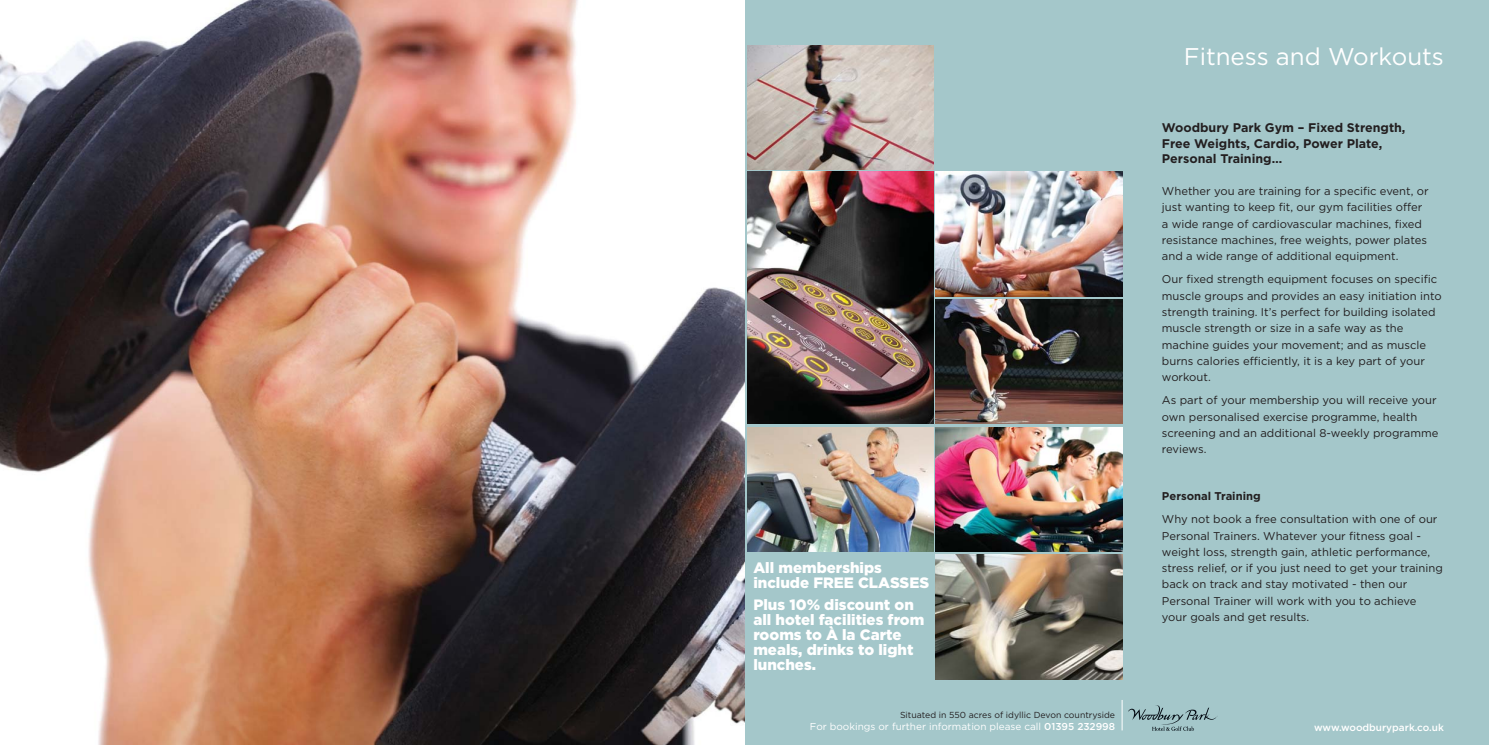
<style>
.page{position:relative;width:1489px;height:745px;background:#fff}
.page>*{position:absolute;margin:0;border:0;box-sizing:border-box;transform-origin:0 0}
.t1{font:24.12px "Gotham";color:#fff}
.t2{font:900 15px/15px "Gotham";color:#fff}
.t3{font:700 12.5px/15px "Gotham";color:#231f20}
.t4{font:11.25px/16.2px "Gotham";color:#231f20}
.t5{font:700 11.25px "Gotham";color:#231f20}
.t6{font:10px "Gotham";color:#fff}
.t7{font:500 10px "Gotham";color:#fff}
.t8{font:8.75px "Gotham";color:#231f20}
.s1{font-weight:500}
</style>
<div class="page">
<div style="left:744px;top:0;width:744px;height:744px;background:#a4c7ca"></div>
<img style="left:747px;top:172px;width:186px;height:251px">
<img style="left:747px;top:45px;width:186px;height:124px">
<img style="left:935px;top:427px;width:186px;height:124px">
<img style="left:935px;top:299px;width:186px;height:124px">
<img style="left:935px;top:172px;width:186px;height:124px">
<img style="left:747px;top:427px;width:186px;height:124px">
<img style="left:935px;top:554px;width:186px;height:124px">
<img style="left:0;top:0;width:744px;height:744px">
<svg style="left:1128px;top:705px;width:89px;height:25px"></svg>
<hr style="left:1121px;top:699px;width:1px;height:31px;background:#fff">
<h2 class="t2" style="left:753px;top:560px;width:177px">All memberships include FREE CLASSES</h2>
<h2 class="t2" style="left:753px;top:598px;width:172px">Plus 10% discount on all hotel facilities from rooms to À la Carte meals, drinks to light lunches.</h2>
<h1 class="t1" style="left:1183px;top:48px;width:261px">Fitness and Workouts</h1>
<p class="t3" style="left:1161px;top:121px;width:245px">Woodbury Park Gym – Fixed Strength,<br>Free Weights, Cardio, Power Plate,<br>Personal Training…</p>
<p class="t4" style="left:1161px;top:184px;width:268px">Whether you are training for a specific event, or just wanting to keep fit, our gym facilities offer a wide range of cardiovascular machines, fixed resistance machines, free weights, power plates and a wide range of additional equipment.</p>
<p class="t4" style="left:1161px;top:272px;width:281px">Our fixed strength equipment focuses on specific muscle groups and provides an easy initiation into strength training. It’s perfect for building isolated muscle strength or size in a safe way as the machine guides your movement; and as muscle burns calories efficiently, it is a key part of your workout.</p>
<p class="t4" style="left:1161px;top:393px;width:278px">As part of your membership you will receive your own personalised exercise programme, health screening and an additional 8-weekly programme reviews.</p>
<p class="t5" style="left:1161px;top:491px;width:100px">Personal Training</p>
<p class="t4" style="left:1161px;top:511px;width:282px">Why not book a free consultation with one of our Personal Trainers. Whatever your fitness goal - weight loss, strength gain, athletic performance, stress relief, or if you just need to get your training back on track and stay motivated - then our Personal Trainer will work with you to achieve your goals and get results.</p>
<p class="t8" style="left:900px;top:711px;width:217px">Situated in 550 acres of idyllic Devon countryside</p>
<p class="t6" style="left:809px;top:722px;width:307px">For bookings or further information please call <span class="s1">01395 232998</span></p>
<p class="t7" style="left:1313px;top:721px;width:131px">www.woodburypark.co.uk</p>
</div>
